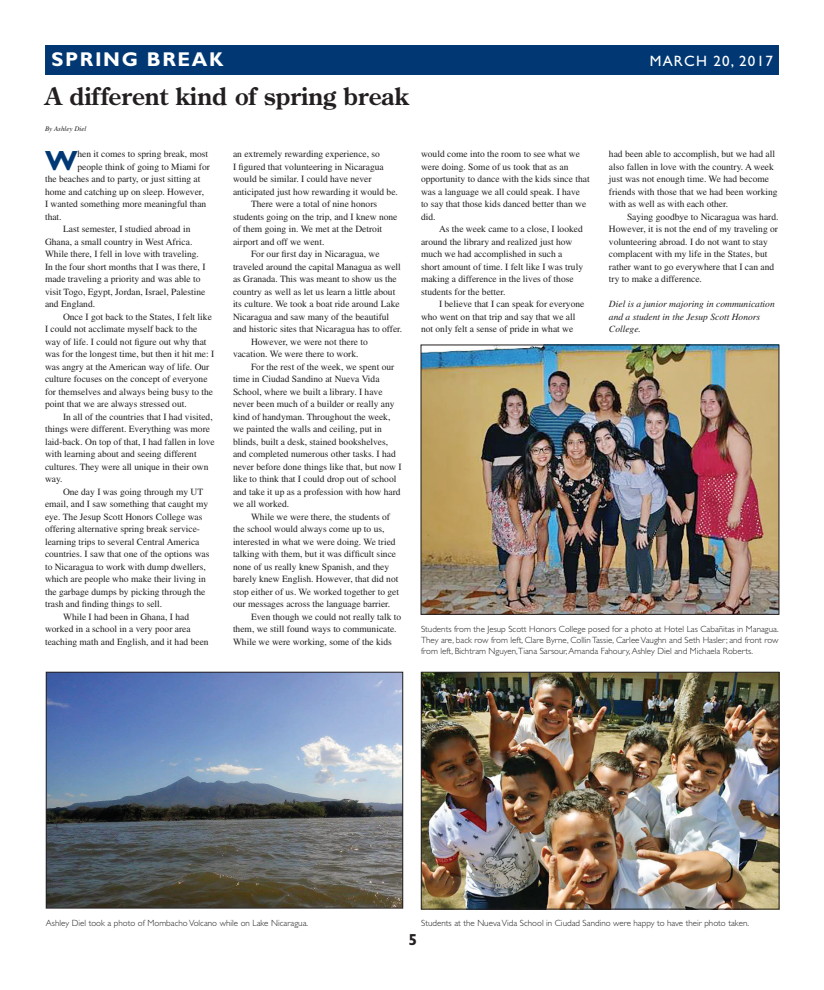
<style>
.page{position:relative;width:824px;height:990px;background:#fff}
.page>*{position:absolute;margin:0;border:0;box-sizing:border-box;transform-origin:0 0}
.Drop_Cap_2_Paragraph{font:700 27.8px "Gill Sans Std";color:#013874}
.Heading_24pt{font:700 24px "Century Old Style Std";color:#231f20}
.t1{font:700 20px "Gill Sans Std";letter-spacing:.08em;color:#fff}
.t2{font:700 16px "Gill Sans Std";color:#231f20}
.t3{font:15px "Gill Sans Std";letter-spacing:.08em;color:#fff}
.Body_Text{font:9.5px/12.5px "Times";color:#231f20}
.Drop_Cap_2_Paragraph-2{font:9.5px "Times";color:#231f20}
.Body_Text-2{font:italic 9.5px/12.5px "Times";color:#231f20}
.Cutline{font:300 9px/11px "Gill Sans Std";color:#231f20;text-align:justify}
.By_line{font:italic 7px "Times";color:#231f20}
</style>
<div class="page">
<div style="left:45px;top:45px;width:734px;height:30px;background:#013874"></div>
<img style="left:423px;top:347px;width:354px;height:266px">
<div style="left:421px;top:345px;width:358px;height:270px;border:1px solid #231f20"></div>
<img style="left:423px;top:674px;width:354px;height:233px">
<div style="left:421px;top:672px;width:358px;height:237px;border:1px solid #231f20"></div>
<img style="left:48px;top:674px;width:353px;height:232px">
<div style="left:46px;top:672px;width:357px;height:236px;border:1px solid #231f20"></div>
<p class="t1" style="left:51px;top:47px;width:173px">SPRING BREAK</p>
<p class="t3" style="left:649px;top:52px;width:125px">MARCH 20, 2017</p>
<p class="Heading_24pt" style="left:45px;top:81px;width:365px">A different kind of spring break</p>
<p class="By_line" style="left:45px;top:125px;width:43px">By Ashley Diel</p>
<p class="Drop_Cap_2_Paragraph" style="left:45px;top:144px;width:34px">W</p>
<p class="Drop_Cap_2_Paragraph-2" style="left:77px;top:149px;width:132px">hen it comes to spring break, most</p>
<p class="Body_Text" style="left:233px;top:148px;width:166px">an extremely rewarding experience, so<br>I figured that volunteering in Nicaragua would be similar. I could have never anticipated just how rewarding it would be.</p>
<p class="Body_Text" style="left:233px;top:198px;width:166px;text-indent:18px">There were a total of nine honors students going on the trip, and I knew none of them going in. We met at the Detroit airport and off we went.</p>
<p class="Body_Text" style="left:233px;top:248px;width:171px;text-indent:18px">For our first day in Nicaragua, we traveled around the capital Managua as well as Granada. This was meant to show us the country as well as let us learn a little about its culture. We took a boat ride around Lake Nicaragua and saw many of the beautiful and historic sites that Nicaragua has to offer.</p>
<p class="Body_Text" style="left:233px;top:335px;width:136px;text-indent:18px">However, we were not there to vacation. We were there to work.</p>
<p class="Body_Text" style="left:233px;top:360px;width:170px;text-indent:18px">For the rest of the week, we spent our time in Ciudad Sandino at Nueva Vida School, where we built a library. I have never been much of a builder or really any kind of handyman. Throughout the week, we painted the walls and ceiling, put in blinds, built a desk, stained bookshelves, and completed numerous other tasks. I had never before done things like that, but now I like to think that I could drop out of school and take it up as a profession with how hard we all worked.</p>
<p class="Body_Text" style="left:233px;top:510px;width:168px;text-indent:18px">While we were there, the students of the school would always come up to us, interested in what we were doing. We tried talking with them, but it was difficult since none of us really knew Spanish, and they barely knew English. However, that did not stop either of us. We worked together to get our messages across the language barrier.</p>
<p class="Body_Text" style="left:233px;top:610px;width:170px;text-indent:18px">Even though we could not really talk to them, we still found ways to communicate.<br>While we were working, some of the kids</p>
<p class="Body_Text" style="left:421px;top:148px;width:170px">would come into the room to see what we were doing. Some of us took that as an opportunity to dance with the kids since that was a language we all could speak. I have to say that those kids danced better than we did.</p>
<p class="Body_Text" style="left:421px;top:223px;width:164px;text-indent:18px">As the week came to a close, I looked around the library and realized just how much we had accomplished in such a short amount of time. I felt like I was truly making a difference in the lives of those students for the better.</p>
<p class="Body_Text" style="left:421px;top:298px;width:165px;text-indent:18px">I believe that I can speak for everyone who went on that trip and say that we all not only felt a sense of pride in what we</p>
<p class="Body_Text" style="left:609px;top:148px;width:170px">had been able to accomplish, but we had all also fallen in love with the country. A week just was not enough time. We had become friends with those that we had been working with as well as with each other.</p>
<p class="Body_Text" style="left:609px;top:210px;width:171px;text-indent:18px">Saying goodbye to Nicaragua was hard.<br>However, it is not the end of my traveling or volunteering abroad. I do not want to stay complacent with my life in the States, but rather want to go everywhere that I can and try to make a difference.</p>
<p class="Body_Text-2" style="left:609px;top:298px;width:167px">Diel is a junior majoring in communication and a student in the Jesup Scott Honors<br>College.</p>
<p class="Drop_Cap_2_Paragraph-2" style="left:77px;top:161px;width:134px">people think of going to Miami for</p>
<p class="Drop_Cap_2_Paragraph-2" style="left:45px;top:174px;width:157px">the beaches and to party, or just sitting at</p>
<p class="Drop_Cap_2_Paragraph-2" style="left:45px;top:186px;width:160px">home and catching up on sleep. However,</p>
<p class="Drop_Cap_2_Paragraph-2" style="left:45px;top:199px;width:163px">I wanted something more meaningful than</p>
<p class="Drop_Cap_2_Paragraph-2" style="left:45px;top:211px;width:18px">that.</p>
<p class="Body_Text" style="left:45px;top:223px;width:162px;text-indent:18px">Last semester, I studied abroad in Ghana, a small country in West Africa.<br>While there, I fell in love with traveling.<br>In the four short months that I was there, I made traveling a priority and was able to visit Togo, Egypt, Jordan, Israel, Palestine and England.</p>
<p class="Body_Text" style="left:45px;top:310px;width:171px;text-indent:18px">Once I got back to the States, I felt like I could not acclimate myself back to the way of life. I could not figure out why that was for the longest time, but then it hit me: I was angry at the American way of life. Our culture focuses on the concept of everyone for themselves and always being busy to the point that we are always stressed out.</p>
<p class="Body_Text" style="left:45px;top:410px;width:171px;text-indent:18px">In all of the countries that I had visited, things were different. Everything was more laid-back. On top of that, I had fallen in love with learning about and seeing different cultures. They were all unique in their own way.</p>
<p class="Body_Text" style="left:45px;top:485px;width:166px;text-indent:18px">One day I was going through my UT email, and I saw something that caught my eye. The Jesup Scott Honors College was offering alternative spring break service&shy;learning trips to several Central America countries. I saw that one of the options was to Nicaragua to work with dump dwellers, which are people who make their living in the garbage dumps by picking through the trash and finding things to sell.</p>
<p class="Body_Text" style="left:45px;top:610px;width:165px;text-indent:18px">While I had been in Ghana, I had worked in a school in a very poor area teaching math and English, and it had been</p>
<p class="Cutline" style="left:421px;top:624px;width:359px">Students from the Jesup Scott Honors College posed for a photo at Hotel Las Cabañitas in Managua.<br>They are, back row from left, Clare Byrne, Collin Tassie, Carlee Vaughn and Seth Hasler; and front row from left, Bichtram Nguyen,Tiana Sarsour, Amanda Fahoury, Ashley Diel and Michaela Roberts.</p>
<p class="Cutline" style="left:46px;top:918px;width:264px">Ashley Diel took a photo of Mombacho Volcano while on Lake Nicaragua.</p>
<p class="Cutline" style="left:421px;top:918px;width:329px">Students at the Nueva Vida School in Ciudad Sandino were happy to have their photo taken.</p>
<p class="t2" style="left:408px;top:930px;width:10px">5</p>
</div>
